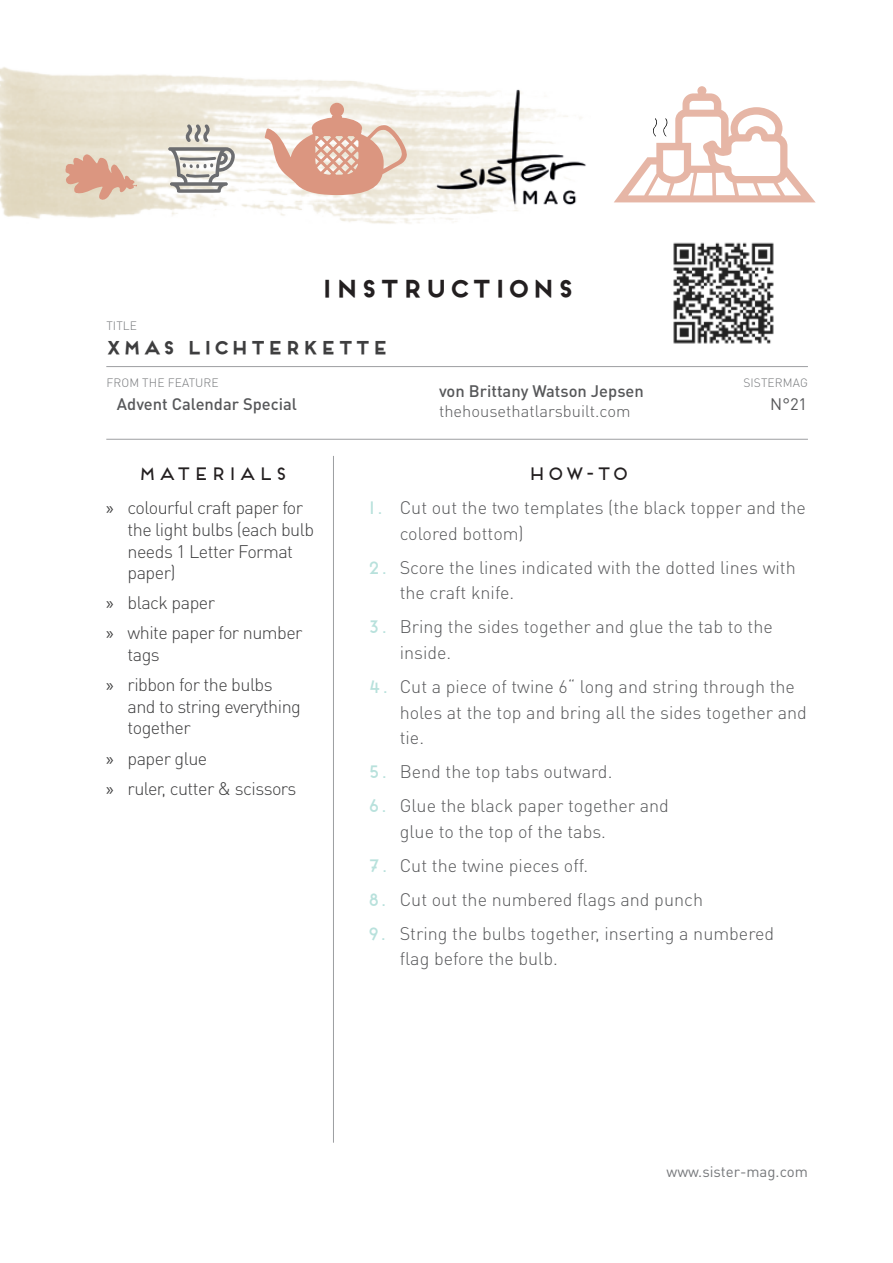
<style>
.page{position:relative;width:893px;height:1263px;background:#fff}
.page>*{position:absolute;margin:0;border:0;box-sizing:border-box;transform-origin:0 0}
.t1{font:700 23.7px "Frontage";color:#231f20}
.t2{font:300 18px/25.5px "DIN Pro";color:#57585a}
.t3{font:300 18px/21.6px "DIN Pro";letter-spacing:-.03em;color:#3e3e3f}
.t4{font:700 18px "Frontage";color:#3e3e3f}
.t5{font:18px "Frontage";color:#231f20}
.t6{font:500 16.5px "DIN Pro";color:#57585a}
.t7{font:300 16.5px "DIN Pro";color:#57585a}
.t8{font:16.5px "DIN Pro";color:#57585a}
.t9{font:15px "DIN Pro";color:#76787b}
.t10{font:300 12px "DIN Pro";letter-spacing:.01em;color:#76787b}
.s1{font-family:"Myriad Pro";font-weight:400}
.s2{font-family:"Frontage";font-weight:400;color:#b8e1dc}
</style>
<div class="page">
<hr style="left:106px;top:366px;width:702px;height:1px;background:#9d9fa2">
<hr style="left:106px;top:439px;width:702px;height:1px;background:#9d9fa2">
<hr style="left:333px;top:456px;width:1px;height:687px;background:#9d9fa2">
<img style="left:0;top:67px;width:425px;height:157px">
<img style="left:673px;top:242px;width:101px;height:102px">
<img style="left:425px;top:89px;width:161px;height:133px">
<svg style="left:614px;top:86px;width:201px;height:116px"></svg>
<svg style="left:265px;top:103px;width:144px;height:92px"></svg>
<svg style="left:64px;top:152px;width:73px;height:49px;background:#e0baa5"></svg>
<svg style="left:168px;top:124px;width:67px;height:69px"></svg>
<p class="t10" style="left:106px;top:318px;width:32px">TITLE</p>
<h1 class="t1" style="left:319px;top:274px;width:256px">INSTRUCTIONS</h1>
<p class="t4" style="left:104px;top:336px;width:285px">XMAS LICHTERKETTE</p>
<p class="t10" style="left:106px;top:375px;width:114px">FROM THE FEATURE</p>
<p class="t10" style="left:743px;top:375px;width:66px">SISTERMAG</p>
<p class="t6" style="left:439px;top:380px;width:206px">von Brittany Watson Jepsen</p>
<p class="t7" style="left:439px;top:400px;width:193px">thehousethatlarsbuilt.com</p>
<p class="t8" style="left:770px;top:393px;width:38px">N°21</p>
<p class="t6" style="left:117px;top:393px;width:182px">Advent Calendar Special</p>
<p class="t5" style="left:136px;top:463px;width:152px">MATERIALS</p>
<p class="t3" style="left:128px;top:496px;width:188px;text-indent:-21px"><span class="s1">»</span> colourful craft paper for the light bulbs (each bulb needs 1 Letter Format paper)</p>
<p class="t3" style="left:106px;top:587px;width:198px;line-height:30.2px"><span class="s1">»</span> black paper<br><span class="s1">»</span> white paper for number</p>
<p class="t3" style="left:106px;top:639px;width:168px;line-height:30.2px;text-indent:21px">tags<br><span class="s1">»</span> ribbon for the bulbs</p>
<p class="t3" style="left:128px;top:695px;width:175px">and to string everything together</p>
<p class="t3" style="left:106px;top:742px;width:192px;line-height:30.2px"><span class="s1">»</span> paper glue<br><span class="s1">»</span> ruler, cutter &amp; scissors</p>
<p class="t5" style="left:526px;top:463px;width:104px">HOW-TO</p>
<p class="t2" style="left:400px;top:494px;width:408px;text-indent:-34px"><span class="s2">1.</span> Cut out the two templates (the black topper and the colored bottom)</p>
<p class="t2" style="left:400px;top:554px;width:398px;text-indent:-34px"><span class="s2">2.</span> Score the lines indicated with the dotted lines with the craft knife.</p>
<p class="t2" style="left:400px;top:613px;width:375px;text-indent:-34px"><span class="s2">3.</span> Bring the sides together and glue the tab to the inside.</p>
<p class="t2" style="left:400px;top:673px;width:409px;text-indent:-34px"><span class="s2">4.</span> Cut a piece of twine 6“ long and string through the holes at the top and bring all the sides together and tie.</p>
<p class="t2" style="left:366px;top:758px;width:248px"><span class="s2">5.</span> Bend the top tabs outward.</p>
<p class="t2" style="left:400px;top:792px;width:271px;text-indent:-34px"><span class="s2">6.</span> Glue the black paper together and glue to the top of the tabs.</p>
<p class="t2" style="left:366px;top:851px;width:224px"><span class="s2">7.</span> Cut the twine pieces off.</p>
<p class="t2" style="left:366px;top:885px;width:339px"><span class="s2">8.</span> Cut out the numbered flags and punch</p>
<p class="t2" style="left:400px;top:919px;width:376px;text-indent:-34px"><span class="s2">9.</span> String the bulbs together, inserting a numbered flag before the bulb.</p>
<p class="t9" style="left:666px;top:1161px;width:143px">www.sister-mag.com</p>
</div>
